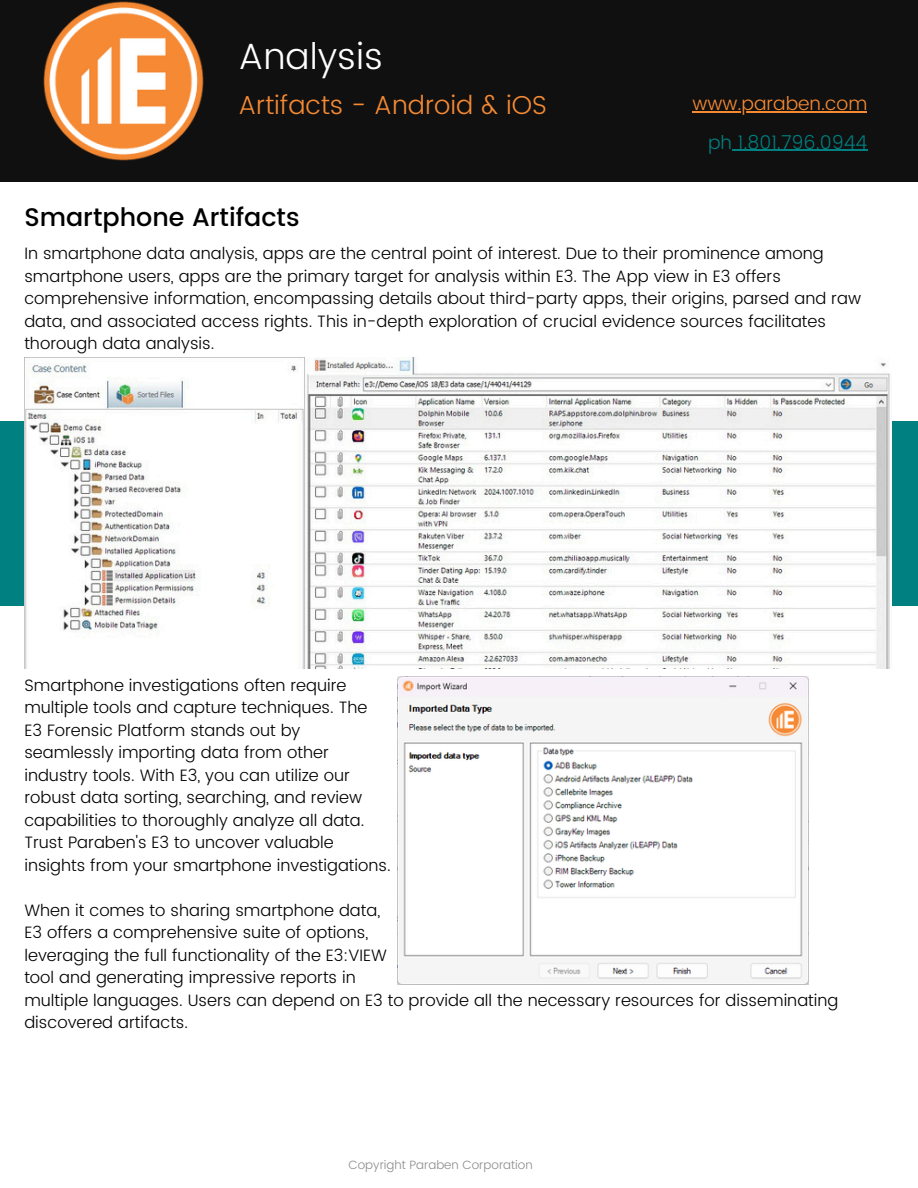
<style>
.page{position:relative;width:918px;height:1188px;background:#fff}
.page>*{position:absolute;margin:0;border:0;box-sizing:border-box;transform-origin:0 0}
.t1{font:300 36.45px "Poppins";color:#fff}
.t2{font:300 25.95px "Poppins";color:#f68a33}
.t3{font:500 25.35px "Poppins";color:#000}
.t4{font:300 18.9px "Poppins";color:#008080}
.t5{font:300 18.9px "Poppins";color:#f68a33}
.t6{font:300 16.5px/22.5px "Poppins";color:#000}
.t7{font:300 12px "Poppins";color:#8c8c8c}
</style>
<div class="page">
<div style="left:0;top:0;width:918px;height:181px;background:#101010"></div>
<div style="left:0;top:421px;width:918px;height:185px;background:#008080"></div>
<img style="left:24px;top:358px;width:868px;height:310px">
<img style="left:398px;top:677px;width:410px;height:308px">
<hr style="left:692px;top:111px;width:175px;height:1px;background:#f68a33">
<hr style="left:732px;top:150px;width:135px;height:1px;background:#008080">
<img style="left:43px;top:1px;width:161px;height:160px">
<p class="t1" style="left:238px;top:35px;width:146px">Analysis</p>
<p class="t2" style="left:238px;top:90px;width:310px">Artifacts - Android &amp; iOS</p>
<h1 class="t3" style="left:24px;top:203px;width:277px">Smartphone Artifacts</h1>
<h5 class="t5" style="left:692px;top:92px;width:176px">www.paraben.com</h5>
<p class="t4" style="left:708px;top:131px;width:161px">ph 1.801.796.0944</p>
<h4 class="t6" style="left:24px;top:242px;width:838px">In smartphone data analysis, apps are the central point of interest. Due to their prominence among smartphone users, apps are the primary target for analysis within E3. The App view in E3 offers comprehensive information, encompassing details about third-party apps, their origins, parsed and raw data, and associated access rights. This in-depth exploration of crucial evidence sources facilitates thorough data analysis.</h4>
<h4 class="t6" style="left:24px;top:674px;width:368px">Smartphone investigations often require multiple tools and capture techniques. The<br>E3 Forensic Platform stands out by seamlessly importing data from other industry tools. With E3, you can utilize our robust data sorting, searching, and review capabilities to thoroughly analyze all data.<br>Trust Paraben's E3 to uncover valuable insights from your smartphone investigations.</h4>
<h2 class="t6" style="left:24px;top:899px;width:816px">When it comes to sharing smartphone data,<br>E3 offers a comprehensive suite of options,<br>leveraging the full functionality of the E3:VIEW<br>tool and generating impressive reports in<br>multiple languages. Users can depend on E3 to provide all the necessary resources for disseminating discovered artifacts.</h2>
<h3 class="t7" style="left:348px;top:1157px;width:186px">Copyright Paraben Corporation</h3>
</div>
